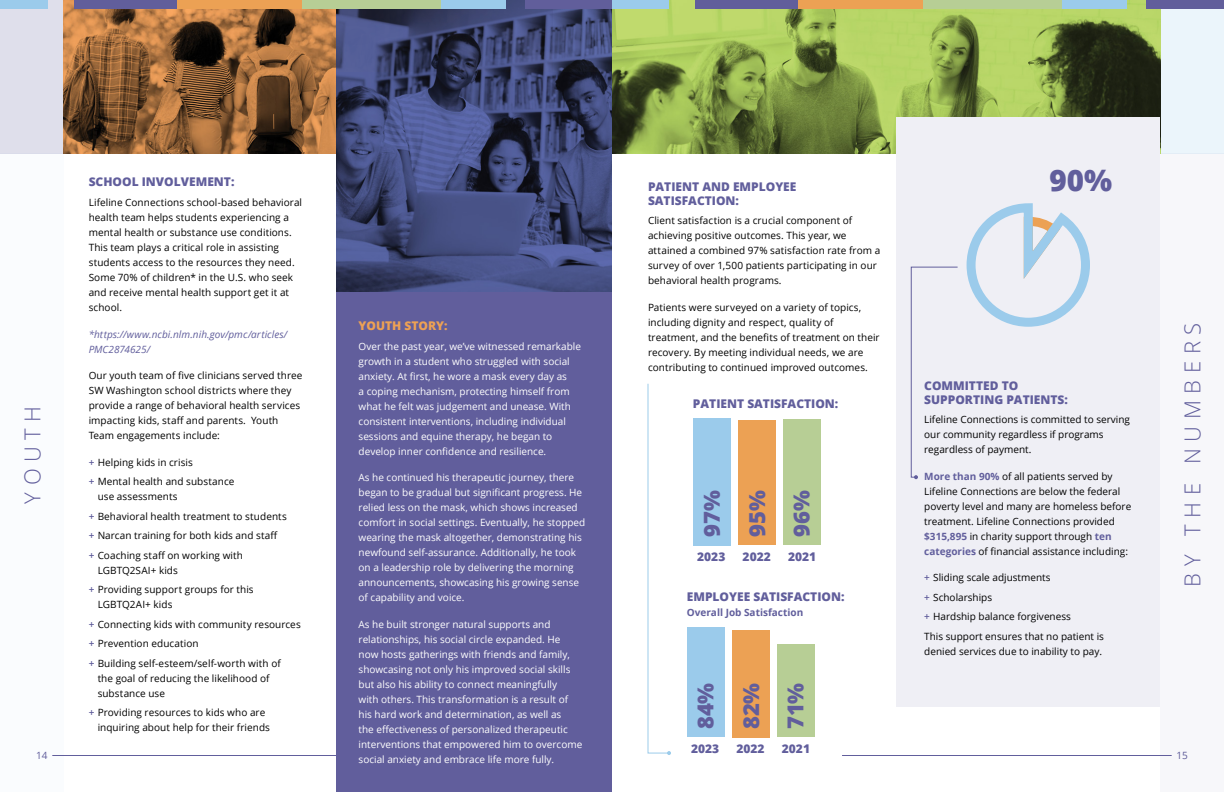
<style>
.page{position:relative;width:1224px;height:792px;background:#fff}
.page>*{position:absolute;margin:0;border:0;box-sizing:border-box;transform-origin:0 0}
.t1{font:800 29.6px "Open Sans";color:#615e9c}
.t2{font:800 22px/44.4px "Open Sans";color:#615e9c}
.t3{font:300 22px "Open Sans";letter-spacing:.3em;color:#615e9c}
.t4{font:800 12px/14px "Open Sans";color:#615e9c}
.t5{font:800 12px "Open Sans";color:#eda154}
.t6{font:10px/15px "Open Sans";letter-spacing:.005em;color:#000}
.t7{font:10px/15px "Open Sans";color:#fff}
.t8{font:italic 10px/15px "Open Sans";letter-spacing:.005em;color:#615e9c}
.t9{font:700 10px "Open Sans";color:#615e9c}
.t10{font:10px "Open Sans";color:#615e9c}
.s1{font-weight:600;color:#615e9c}
.s2{font-weight:700;color:#615e9c}
</style>
<div class="page">
<div style="left:0;top:0;width:64px;height:153px;background:#dfdfeb"></div>
<div style="left:0;top:153px;width:64px;height:639px;background:#fafcfe"></div>
<div style="left:1160px;top:153px;width:64px;height:639px;background:#f7f7fa"></div>
<div style="left:1160px;top:0;width:64px;height:153px;background:#ebf5fb"></div>
<img style="left:64px;top:0;width:272px;height:153px">
<img style="left:612px;top:0;width:548px;height:153px">
<div style="left:336px;top:72px;width:276px;height:720px;background:#615e9c"></div>
<img style="left:336px;top:0;width:276px;height:292px">
<div style="left:783px;top:419px;width:37px;height:126px;background:#b7ce95"></div>
<div style="left:738px;top:421px;width:38px;height:124px;background:#eca154"></div>
<div style="left:693px;top:418px;width:38px;height:127px;background:#9bcbeb"></div>
<div style="left:777px;top:644px;width:37px;height:93px;background:#b7ce95"></div>
<div style="left:732px;top:630px;width:37px;height:107px;background:#eca154"></div>
<div style="left:687px;top:627px;width:37px;height:110px;background:#9bcbeb"></div>
<svg style="left:647px;top:383px;width:24px;height:372px"></svg>
<div style="left:896px;top:117px;width:264px;height:589px;background:#efeff5"></div>
<svg style="left:966px;top:203px;width:124px;height:124px"></svg>
<svg style="left:910px;top:266px;width:48px;height:213px"></svg>
<div style="left:526px;top:0;width:86px;height:9px;background:#615e9b"></div>
<div style="left:0;top:0;width:47px;height:9px;background:#9bcbeb"></div>
<div style="left:441px;top:0;width:65px;height:9px;background:#9bcbeb"></div>
<div style="left:302px;top:0;width:139px;height:9px;background:#b7ce95"></div>
<div style="left:177px;top:0;width:125px;height:9px;background:#eca154"></div>
<div style="left:74px;top:0;width:103px;height:9px;background:#615e9b"></div>
<div style="left:1147px;top:0;width:77px;height:9px;background:#615e9b"></div>
<div style="left:612px;top:0;width:56px;height:9px;background:#9bcbeb"></div>
<div style="left:1062px;top:0;width:65px;height:9px;background:#9bcbeb"></div>
<div style="left:923px;top:0;width:139px;height:9px;background:#b7ce95"></div>
<div style="left:798px;top:0;width:125px;height:9px;background:#eca154"></div>
<div style="left:695px;top:0;width:103px;height:9px;background:#615e9b"></div>
<hr style="left:52px;top:755px;width:330px;height:1px;background:#615e9c">
<hr style="left:842px;top:755px;width:330px;height:1px;background:#615e9c">
<h1 class="t1" style="left:1050px;top:158px;width:64px">90%</h1>
<p class="t4" style="left:89px;top:175px;width:147px">SCHOOL INVOLVEMENT:</p>
<p class="t6" style="left:89px;top:195px;width:215px">Lifeline Connections school-based behavioral health team helps students experiencing a mental health or substance use conditions.<br>This team plays a critical role in assisting students access to the resources they need.<br>Some 70% of children* in the U.S. who seek and receive mental health support get it at school.</p>
<p class="t8" style="left:89px;top:326px;width:200px">*https://www.ncbi.nlm.nih.gov/pmc/articles/<br>PMC2874625/</p>
<p class="t6" style="left:89px;top:368px;width:215px">Our youth team of five clinicians served three SW Washington school districts where they provide a range of behavioral health services impacting kids, staff and parents. Youth Team engagements include:</p>
<p class="t6" style="left:89px;top:452px;width:147px;line-height:19.5px"><span class="s1">+</span> Helping kids in crisis<br><span class="s1">+</span> Mental health and substance</p>
<p class="t6" style="left:89px;top:486px;width:200px;line-height:19.5px;text-indent:9px">use assessments<br><span class="s1">+</span> Behavioral health treatment to students <span class="s1">+</span> Narcan training for both kids and staff<br><span class="s1">+</span> Coaching staff on working with</p>
<p class="t6" style="left:89px;top:560px;width:167px;line-height:19.5px;text-indent:9px">LGBTQ2SAI+ kids<br><span class="s1">+</span> Providing support groups for this</p>
<p class="t6" style="left:89px;top:594px;width:214px;line-height:19.5px;text-indent:9px">LGBTQ2AI+ kids<br><span class="s1">+</span> Connecting kids with community resources <span class="s1">+</span> Prevention education<br><span class="s1">+</span> Building self-esteem/self-worth with of</p>
<p class="t6" style="left:98px;top:670px;width:173px">the goal of reducing the likelihood of substance use</p>
<p class="t6" style="left:98px;top:705px;width:174px;text-indent:-9px"><span class="s1">+</span> Providing resources to kids who are inquiring about help for their friends</p>
<p class="t4" style="left:648px;top:179px;width:150px">PATIENT AND EMPLOYEE<br>SATISFACTION:</p>
<p class="t6" style="left:648px;top:213px;width:234px">Client satisfaction is a crucial component of achieving positive outcomes. This year, we attained a combined 97% satisfaction rate from a survey of over 1,500 patients participating in our behavioral health programs.</p>
<p class="t6" style="left:648px;top:299px;width:233px">Patients were surveyed on a variety of topics, including dignity and respect, quality of treatment, and the benefits of treatment on their recovery. By meeting individual needs, we are contributing to continued improved outcomes.</p>
<p class="t5" style="left:359px;top:317px;width:91px">YOUTH STORY:</p>
<p class="t7" style="left:359px;top:338px;width:224px">Over the past year, we’ve witnessed remarkable growth in a student who struggled with social anxiety. At first, he wore a mask every day as<br>a coping mechanism, protecting himself from what he felt was judgement and unease. With consistent interventions, including individual sessions and equine therapy, he began to develop inner confidence and resilience.</p>
<p class="t7" style="left:359px;top:470px;width:228px">As he continued his therapeutic journey, there began to be gradual but significant progress. He relied less on the mask, which shows increased comfort in social settings. Eventually, he stopped wearing the mask altogether, demonstrating his newfound self-assurance. Additionally, he took on a leadership role by delivering the morning announcements, showcasing his growing sense of capability and voice.</p>
<p class="t7" style="left:359px;top:616px;width:225px">As he built stronger natural supports and relationships, his social circle expanded. He now hosts gatherings with friends and family, showcasing not only his improved social skills but also his ability to connect meaningfully<br>with others. This transformation is a result of his hard work and determination, as well as<br>the effectiveness of personalized therapeutic interventions that empowered him to overcome social anxiety and embrace life more fully.</p>
<h2 class="t3" style="left:1177px;top:587px;width:265px;rotate:-90deg">BY THE NUMBERS</h2>
<p class="t4" style="left:924px;top:378px;width:145px">COMMITTED TO<br>SUPPORTING PATIENTS:</p>
<p class="t6" style="left:924px;top:412px;width:207px">Lifeline Connections is committed to serving our community regardless if programs regardless of payment.</p>
<p class="t6" style="left:924px;top:468px;width:209px"><span class="s2">More than 90%</span> of all patients served by Lifeline Connections are below the federal poverty level and many are homeless before treatment. Lifeline Connections provided <span class="s2">$315,895</span> in charity support through <span class="s2">ten categories</span> of financial assistance including:</p>
<p class="t6" style="left:924px;top:567px;width:181px;line-height:19.5px"><span class="s1">+</span> Sliding scale adjustments<br><span class="s1">+</span> Scholarships<br><span class="s1">+</span> Hardship balance forgiveness<br>This support ensures that no patient is</p>
<p class="t6" style="left:924px;top:643px;width:179px">denied services due to inability to pay.</p>
<p class="t4" style="left:693px;top:396px;width:147px">PATIENT SATISFACTION:</p>
<h2 class="t3" style="left:17px;top:504px;width:99px;rotate:-90deg">YOUTH</h2>
<h2 class="t2" style="left:688px;top:537px;width:48px;rotate:-90deg">97%</h2>
<p class="t4" style="left:697px;top:549px;width:30px">2023</p>
<p class="t4" style="left:743px;top:549px;width:30px">2022</p>
<p class="t4" style="left:788px;top:549px;width:30px">2021</p>
<h2 class="t2" style="left:734px;top:537px;width:48px;rotate:-90deg">95%<br>96%</h2>
<p class="t4" style="left:687px;top:589px;width:159px">EMPLOYEE SATISFACTION:</p>
<p class="t9" style="left:687px;top:606px;width:118px">Overall Job Satisfaction</p>
<h2 class="t2" style="left:682px;top:729px;width:48px;rotate:-90deg">84%</h2>
<p class="t4" style="left:691px;top:741px;width:30px">2023</p>
<p class="t4" style="left:737px;top:741px;width:30px">2022</p>
<p class="t4" style="left:782px;top:741px;width:30px">2021</p>
<h2 class="t2" style="left:728px;top:729px;width:48px;rotate:-90deg">82%<br>71%</h2>
<p class="t10" style="left:36px;top:748px;width:13px">14</p>
<p class="t10" style="left:1177px;top:748px;width:13px">15</p>
</div>
